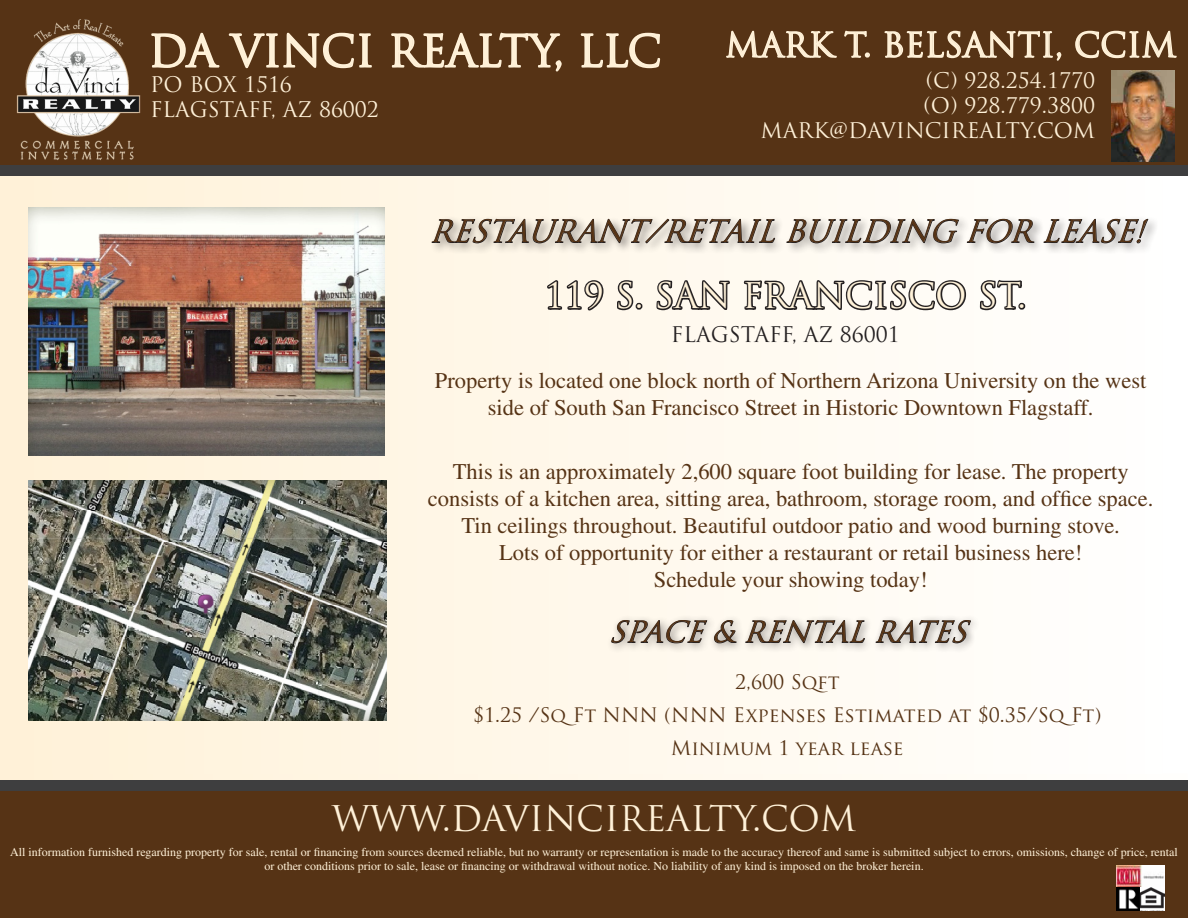
<style>
.page{position:relative;width:1188px;height:918px;background:#fff}
.page>*{position:absolute;margin:0;border:0;box-sizing:border-box;transform-origin:0 0}
.t1{font:42.75px "Trajan Pro";color:#fff1d8}
.t2{font:34.5px "Trajan Pro";color:#fff1d8}
.t3{font:34.5px "Trajan Pro";color:#fff2d9}
.t4{font:33px "Trajan Pro";color:#fff1d8}
.t5{font:italic 30px "Trajan Pro";letter-spacing:.07em;color:#563315}
.t6{font:italic 28.5px "Trajan Pro";color:#563315}
.t7{font:22.5px/27px "Times";color:#563315;text-align:center}
.t8{font:21px "Trajan Pro";color:#fff1d8}
.t9{font:21px "Trajan Pro";color:#231f20}
.t10{font:19.5px "Trajan Pro";color:#563315}
.t11{font:12px "Times";color:#fff1d8}
</style>
<div class="page">
<img style="left:0;top:176px;width:1026px;height:598px">
<div style="left:0;top:790px;width:1188px;height:128px;background:#563315"></div>
<div style="left:0;top:0;width:1188px;height:165px;background:#563315"></div>
<div style="left:0;top:780px;width:1188px;height:10px;background:#3e3e3f"></div>
<div style="left:0;top:165px;width:1188px;height:11px;background:#3e3e3f"></div>
<img style="left:1116px;top:865px;width:49px;height:45px">
<img style="left:16px;top:9px;width:126px;height:156px">
<svg style="left:150px;top:31px;width:70px;height:38px"></svg>
<svg style="left:228px;top:32px;width:145px;height:37px"></svg>
<svg style="left:390px;top:0;width:173px;height:72px"></svg>
<svg style="left:580px;top:32px;width:81px;height:37px"></svg>
<svg style="left:725px;top:30px;width:113px;height:58px"></svg>
<svg style="left:844px;top:30px;width:26px;height:28px"></svg>
<svg style="left:884px;top:0;width:178px;height:78px"></svg>
<svg style="left:1074px;top:30px;width:103px;height:58px"></svg>
<img style="left:1111px;top:70px;width:63px;height:92px">
<div style="left:428px;top:215px;width:729px;height:40px;background:#231f20;opacity:.75"></div>
<svg style="left:431px;top:219px;width:344px;height:25px"></svg>
<svg style="left:786px;top:219px;width:173px;height:25px"></svg>
<svg style="left:967px;top:219px;width:68px;height:25px"></svg>
<svg style="left:1043px;top:219px;width:105px;height:25px"></svg>
<svg style="left:545px;top:279px;width:60px;height:33px"></svg>
<svg style="left:615px;top:278px;width:20px;height:35px"></svg>
<div style="left:636px;top:303px;width:6px;height:7px;border:3px solid #231f20;border-radius:50%"></div>
<svg style="left:655px;top:278px;width:76px;height:38px"></svg>
<svg style="left:742px;top:266px;width:226px;height:96px"></svg>
<svg style="left:978px;top:278px;width:45px;height:35px"></svg>
<div style="left:1018px;top:303px;width:7px;height:7px;border:3px solid #231f20;border-radius:50%"></div>
<img style="left:29px;top:208px;width:356px;height:247px">
<img style="left:28px;top:480px;width:359px;height:241px">
<div style="left:605px;top:614px;width:374px;height:39px;background:#231f20;opacity:.75"></div>
<svg style="left:611px;top:620px;width:96px;height:24px"></svg>
<svg style="left:713px;top:620px;width:24px;height:24px"></svg>
<svg style="left:745px;top:620px;width:120px;height:23px"></svg>
<svg style="left:875px;top:620px;width:96px;height:24px"></svg>
<p class="t1" style="left:148px;top:24px;width:457px">DA VINCI REALTY, LLC</p>
<p class="t4" style="left:725px;top:24px;width:375px">MARK T. BELSANTI, CCIM</p>
<p class="t8" style="left:150px;top:71px;width:143px">PO BOX 1516</p>
<p class="t8" style="left:150px;top:96px;width:230px">FLAGSTAFF, AZ 86002</p>
<p class="t8" style="left:926px;top:67px;width:171px">(C) 928.254.1770</p>
<p class="t8" style="left:923px;top:92px;width:173px">(O) 928.779.3800</p>
<p class="t8" style="left:760px;top:117px;width:336px">MARK@DAVINCIREALTY.COM</p>
<p class="t5" style="left:429px;top:212px;width:729px">RE STAURANT/RETAILBUILD ING FOR LEASE!</p>
<p class="t3" style="left:545px;top:274px;width:483px">119 S. SAN FRANCISCO ST.</p>
<p class="t9" style="left:671px;top:321px;width:230px">FLAGSTAFF, AZ 86001</p>
<p class="t7" style="left:435px;top:367px;width:713px">Property is located one block north of Northern Arizona University on the west side of South San Francisco Street in Historic Downtown Flagstaff.</p>
<p class="t7" style="left:453px;top:458px;width:677px">This is an approximately 2,600 square foot building for lease. The property</p>
<p class="t7" style="left:428px;top:485px;width:727px">consists of a kitchen area, sitting area, bathroom, storage room, and office space.</p>
<p class="t7" style="left:461px;top:512px;width:660px">Tin ceilings throughout. Beautiful outdoor patio and wood burning stove.</p>
<p class="t7" style="left:499px;top:539px;width:585px">Lots of opportunity for either a restaurant or retail business here!</p>
<p class="t7" style="left:654px;top:566px;width:275px">Schedule your showing today!</p>
<p class="t6" style="left:609px;top:614px;width:371px">SPACE&amp; RENTALRATES</p>
<p class="t10" style="left:735px;top:669px;width:106px">2,600 S QFT</p>
<p class="t10" style="left:473px;top:702px;width:149px">$1.25 /SQFT NNN</p>
<p class="t10" style="left:664px;top:702px;width:26px">(NNN</p>
<p class="t10" style="left:733px;top:702px;width:370px">EXPENSES ESTIMATED AT $0.35/SQFT)</p>
<p class="t10" style="left:671px;top:735px;width:234px">MINIMUM 1 YEAR LEASE</p>
<p class="t2" style="left:332px;top:797px;width:526px">WWW.DAVINCIREALTY.COM</p>
<p class="t11" style="left:10px;top:845px;width:1169px">All information furnished regarding property for sale, rental or financing from sources deemed reliable, but no warranty or representation is made to the accuracy thereof and same is submitted subject to errors, omissions, change of price, rental</p>
<p class="t11" style="left:264px;top:859px;width:661px">or other conditions prior to sale, lease or financing or withdrawal without notice. No liability of any kind is imposed on the broker herein.</p>
</div>
